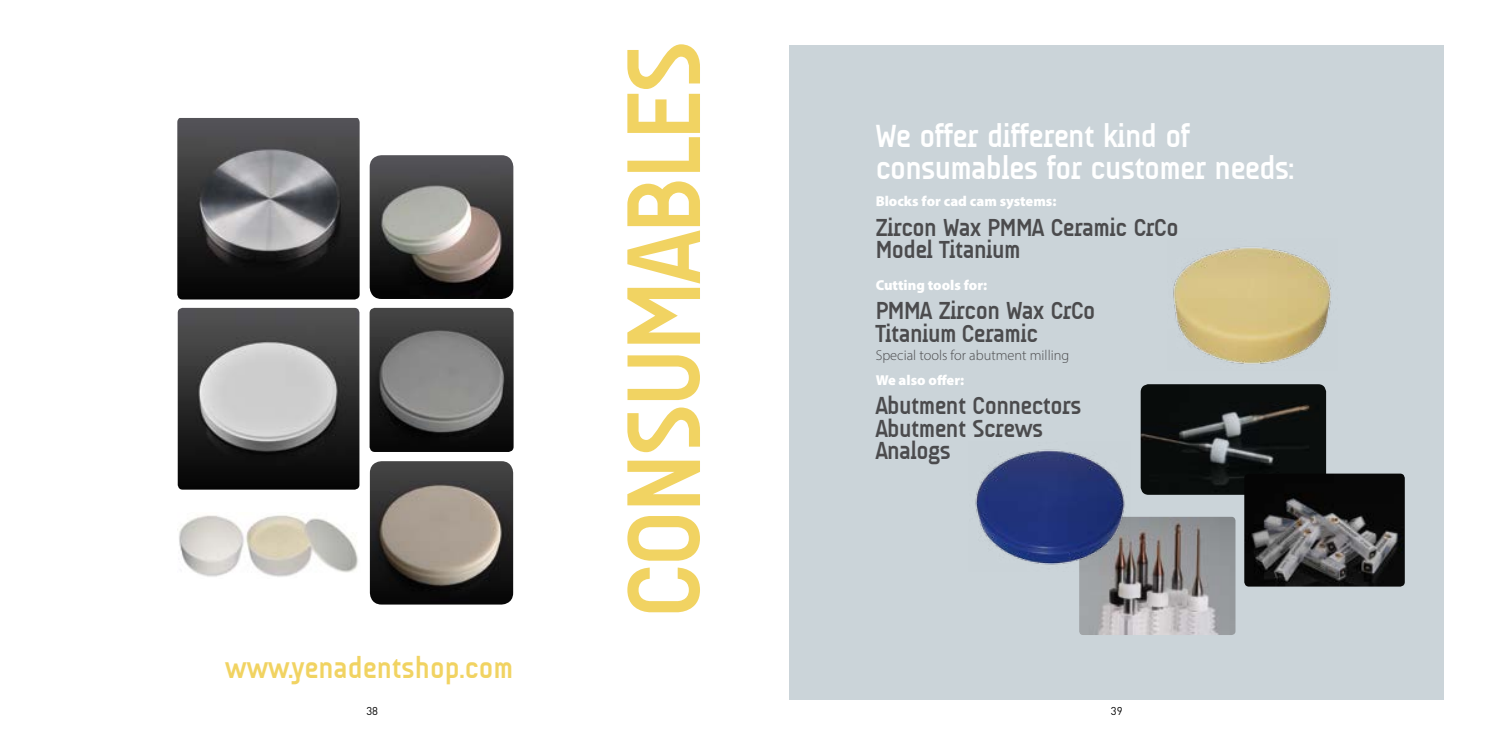
<style>
.page{position:relative;width:1489px;height:745px;background:#fff}
.page>*{position:absolute;margin:0;border:0;box-sizing:border-box;transform-origin:0 0}
.t1{font:700 106.25px "A Udimat";letter-spacing:-.02em;color:#f1d362}
.t2{font:700 32.5px/31.2px "A Udimat";letter-spacing:-.02em;color:#fff}
.t3{font:700 30px "A Udimat";color:#f1d362}
.t4{font:700 25px/22.5px "A Udimat";letter-spacing:-.02em;color:#4b4b4d}
.t5{font:900 14.38px "Myriad Pro";color:#fff}
.t6{font:300 14.38px "Myriad Pro";color:#4b4b4d}
.t7{font:11.25px "DINT";color:#000}
</style>
<div class="page">
<div style="left:789px;top:45px;width:654px;height:654px;background:#cbd4d9"></div>
<img style="left:1079px;top:516px;width:156px;height:118px">
<img style="left:370px;top:461px;width:143px;height:143px">
<img style="left:369px;top:155px;width:144px;height:144px">
<img style="left:975px;top:449px;width:155px;height:121px">
<img style="left:177px;top:515px;width:181px;height:62px">
<img style="left:1140px;top:384px;width:185px;height:110px">
<img style="left:369px;top:308px;width:144px;height:143px">
<img style="left:1244px;top:473px;width:160px;height:113px">
<img style="left:178px;top:308px;width:181px;height:181px">
<img style="left:1173px;top:247px;width:158px;height:117px">
<img style="left:177px;top:118px;width:182px;height:181px">
<p class="t3" style="left:225px;top:650px;width:290px">www.yenadentshop.com</p>
<h1 class="t1" style="left:604px;top:617px;width:577px;rotate:-90deg">CONSUMABLES</h1>
<h2 class="t2" style="left:875px;top:120px;width:420px">We offer different kind of consumables for customer needs:</h2>
<p class="t5" style="left:875px;top:191px;width:182px">Blocks for cad cam systems:</p>
<p class="t4" style="left:875px;top:215px;width:304px">Zircon Wax PMMA Ceramic CrCo<br>Model Titanium</p>
<p class="t5" style="left:875px;top:275px;width:113px">Cutting tools for:</p>
<p class="t4" style="left:875px;top:299px;width:221px">PMMA Zircon Wax CrCo<br>Titanium Ceramic</p>
<p class="t6" style="left:875px;top:346px;width:195px">Special tools for abutment milling</p>
<p class="t5" style="left:875px;top:370px;width:90px">We also offer:</p>
<p class="t4" style="left:875px;top:394px;width:207px">Abutment Connectors<br>Abutment Screws<br>Analogs</p>
<p class="t7" style="left:366px;top:703px;width:13px">38</p>
<p class="t7" style="left:1110px;top:703px;width:13px">39</p>
</div>
